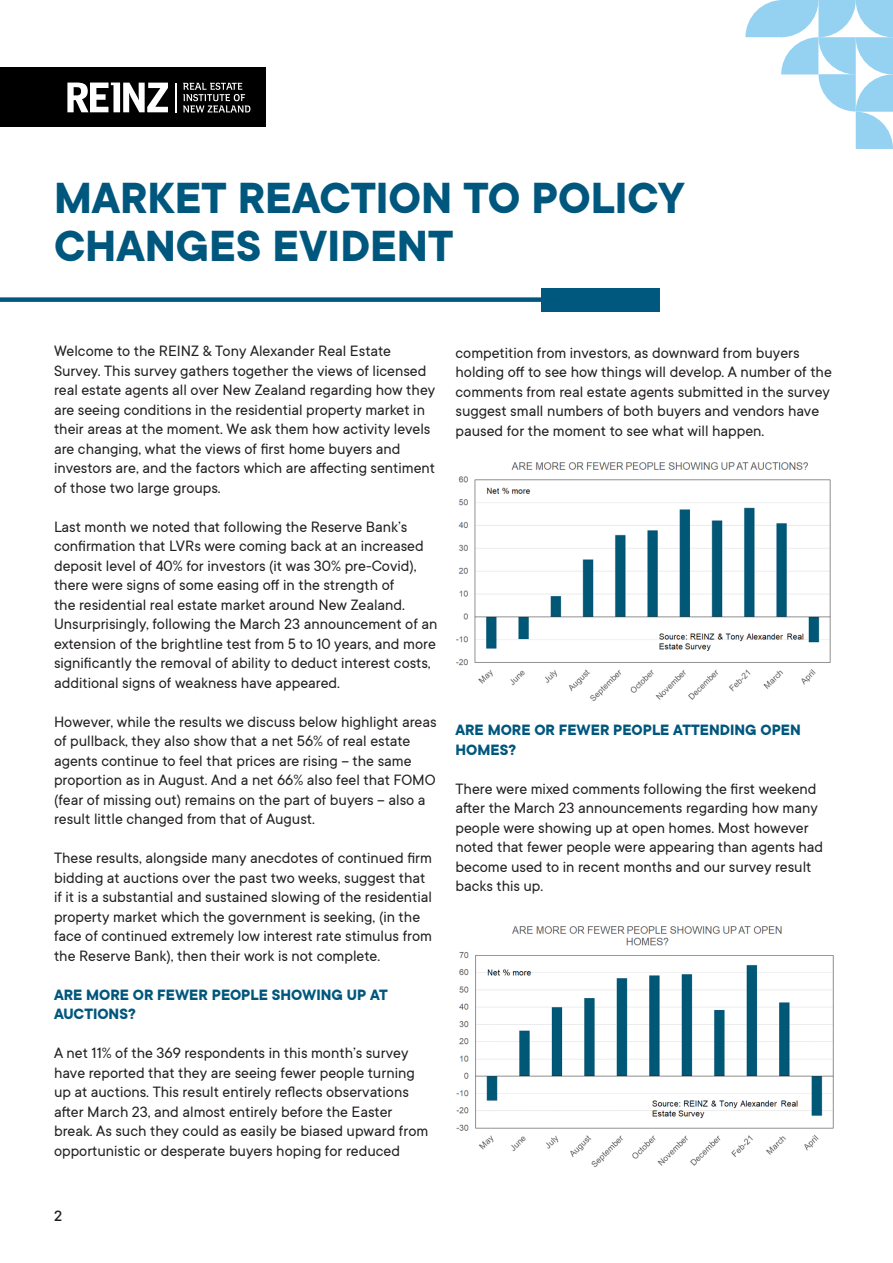
<style>
.page{position:relative;width:893px;height:1263px;background:#fff}
.page>*{position:absolute;margin:0;border:0;box-sizing:border-box;transform-origin:0 0}
.t1{font:700 48px/48px "TT Commons";color:#00577d}
.t2{font:16.5px/19.5px "TT Commons";color:#231f20}
.t3{font:700 16.5px/19.5px "TT Commons";color:#00577d}
.t4{font:500 16.5px "TT Commons";color:#231f20}
</style>
<div class="page">
<div style="left:541px;top:288px;width:118px;height:23px;background:#00587e"></div>
<div style="left:0;top:297px;width:561px;height:5px;background:#00577d"></div>
<div style="left:0;top:68px;width:266px;height:59px;background:#000"></div>
<svg style="left:67px;top:83px;width:101px;height:29px"></svg>
<hr style="left:176px;top:83px;width:1px;height:30px;background:#fff">
<svg style="left:183px;top:83px;width:67px;height:30px"></svg>
<svg style="left:745px;top:0;width:148px;height:149px"></svg>
<img style="left:456px;top:462px;width:375px;height:239px">
<img style="left:456px;top:926px;width:378px;height:241px">
<p class="t1" style="left:54px;top:175px;width:632px">MARKET REACTION TO POLICY<br>CHANGES EVIDENT</p>
<p class="t2" style="left:54px;top:341px;width:383px">Welcome to the REINZ &amp; Tony Alexander Real Estate Survey. This survey gathers together the views of licensed real estate agents all over New Zealand regarding how they are seeing conditions in the residential property market in their areas at the moment. We ask them how activity levels are changing, what the views of first home buyers and investors are, and the factors which are affecting sentiment of those two large groups.</p>
<p class="t2" style="left:54px;top:517px;width:385px">Last month we noted that following the Reserve Bank’s confirmation that LVRs were coming back at an increased deposit level of 40% for investors (it was 30% pre-Covid), there were signs of some easing off in the strength of<br>the residential real estate market around New Zealand.<br>Unsurprisingly, following the March 23 announcement of an extension of the brightline test from 5 to 10 years, and more significantly the removal of ability to deduct interest costs, additional signs of weakness have appeared.</p>
<p class="t2" style="left:54px;top:712px;width:384px">However, while the results we discuss below highlight areas of pullback, they also show that a net 56% of real estate agents continue to feel that prices are rising – the same proportion as in August. And a net 66% also feel that FOMO (fear of missing out) remains on the part of buyers – also a result little changed from that of August.</p>
<p class="t2" style="left:54px;top:848px;width:380px">These results, alongside many anecdotes of continued firm bidding at auctions over the past two weeks, suggest that if it is a substantial and sustained slowing of the residential property market which the government is seeking, (in the face of continued extremely low interest rate stimulus from the Reserve Bank), then their work is not complete.</p>
<p class="t3" style="left:54px;top:985px;width:335px">ARE MORE OR FEWER PEOPLE SHOWING UP AT<br>AUCTIONS?</p>
<p class="t2" style="left:54px;top:1043px;width:376px">A net 11% of the 369 respondents in this month’s survey have reported that they are seeing fewer people turning up at auctions. This result entirely reflects observations after March 23, and almost entirely before the Easter break. As such they could as easily be biased upward from opportunistic or desperate buyers hoping for reduced</p>
<p class="t2" style="left:455px;top:343px;width:378px">competition from investors, as downward from buyers holding off to see how things will develop. A number of the comments from real estate agents submitted in the survey suggest small numbers of both buyers and vendors have paused for the moment to see what will happen.</p>
<p class="t3" style="left:455px;top:721px;width:347px">ARE MORE OR FEWER PEOPLE ATTENDING OPEN<br>HOMES?</p>
<p class="t2" style="left:455px;top:779px;width:369px">There were mixed comments following the first weekend after the March 23 announcements regarding how many people were showing up at open homes. Most however noted that fewer people were appearing than agents had become used to in recent months and our survey result backs this up.</p>
<p class="t4" style="left:54px;top:1206px;width:10px">2</p>
</div>
